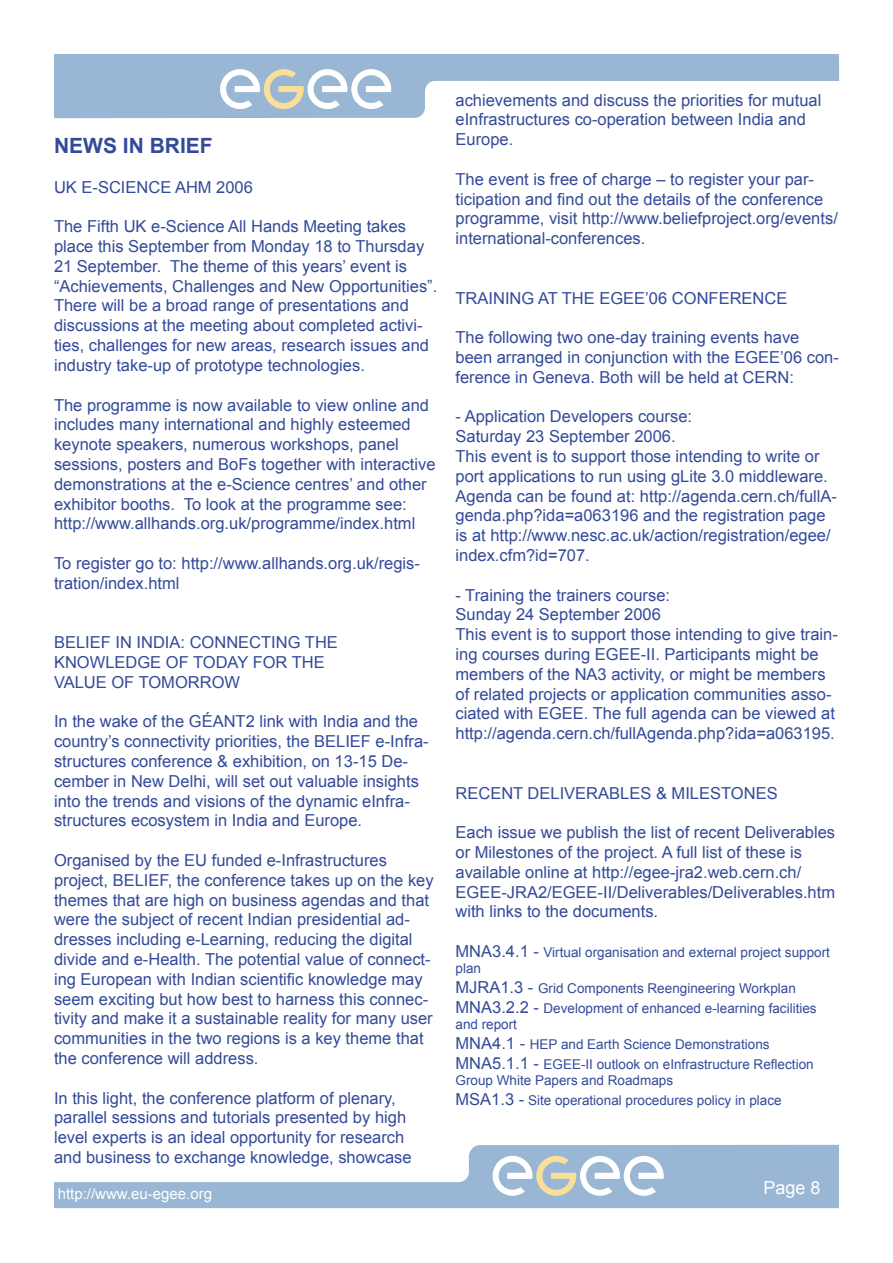
<style>
.page{position:relative;width:893px;height:1263px;background:#fff}
.page>*{position:absolute;margin:0;border:0;box-sizing:border-box;transform-origin:0 0}
.t1{font:700 21px "Arial";color:#334a99}
.t2{font:18px "Arial";color:#fff}
.t3{font:16.5px/19.8px "Arial";color:#334a99}
.t4{font:15px "Arial";color:#fff}
.t5{font:13.5px/19.8px "Arial";color:#334a99}
.s1{font-size:16.5px}
</style>
<div class="page">
<svg style="left:54px;top:1145px;width:785px;height:63px;fill:#99b7d5"></svg>
<svg style="left:54px;top:54px;width:785px;height:64px;fill:#99b7d5"></svg>
<svg style="left:493px;top:1156px;width:171px;height:40px"></svg>
<svg style="left:220px;top:69px;width:171px;height:40px"></svg>
<p class="t1" style="left:54px;top:132px;width:32px">NEWS</p>
<p class="t1" style="left:123px;top:132px;width:55px">IN BRIEF</p>
<p class="t3" style="left:54px;top:177px;width:67px">UK e-Science</p>
<p class="t3" style="left:175px;top:177px;width:79px">AHM 2006</p>
<p class="t3" style="left:54px;top:217px;width:385px">The Fifth UK e-Science All Hands Meeting takes place this September from Monday 18 to Thursday 21 September. The theme of this years’ event is “Achievements, Challenges and New Opportunities”.<br>There will be a broad range of presentations and discussions at the meeting about completed activi&shy;ties, challenges for new areas, research issues and industry take-up of prototype technologies.</p>
<p class="t3" style="left:54px;top:395px;width:383px">The programme is now available to view online and includes many international and highly esteemed keynote speakers, numerous workshops, panel sessions, posters and BoFs together with interactive demonstrations at the e-Science centres’ and other exhibitor booths. To look at the programme see: http://www.allhands.org.uk/programme/index.html</p>
<p class="t3" style="left:54px;top:553px;width:367px">To register go to: http://www.allhands.org.uk/regis&shy;tration/index.html</p>
<p class="t3" style="left:54px;top:633px;width:98px">BELIEF in India</p>
<p class="t3" style="left:181px;top:633px;width:33px">: Connecting</p>
<p class="t3" style="left:305px;top:633px;width:12px">the</p>
<p class="t3" style="left:54px;top:652px;width:13px">knowledge</p>
<p class="t3" style="left:166px;top:652px;width:40px">of toda</p>
<p class="t3" style="left:237px;top:652px;width:28px">y for</p>
<p class="t3" style="left:292px;top:652px;width:12px">the</p>
<p class="t3" style="left:54px;top:672px;width:12px">value</p>
<p class="t3" style="left:111px;top:672px;width:41px">of tomorrow</p>
<p class="t3" style="left:54px;top:712px;width:376px">In the wake of the GÉANT2 link with India and the country’s connectivity priorities, the BELIEF e-Infra&shy;structures conference &amp; exhibition, on 13-15 De&shy;cember in New Delhi, will set out valuable insights into the trends and visions of the dynamic eInfra&shy;structures ecosystem in India and Europe.</p>
<p class="t3" style="left:54px;top:850px;width:381px">Organised by the EU funded e-Infrastructures project, BELIEF, the conference takes up on the key themes that are high on business agendas and that were the subject of recent Indian presidential ad&shy;dresses including e-Learning, reducing the digital divide and e-Health. The potential value of connect&shy;ing European with Indian scientific knowledge may seem exciting but how best to harness this connec&shy;tivity and make it a sustainable reality for many user communities in the two regions is a key theme that the conference will address.</p>
<p class="t3" style="left:54px;top:1088px;width:359px">In this light, the conference platform of plenary, parallel sessions and tutorials presented by high level experts is an ideal opportunity for research and business to exchange knowledge, showcase</p>
<p class="t3" style="left:455px;top:90px;width:367px">achievements and discuss the priorities for mutual eInfrastructures co-operation between India and<br>Europe.</p>
<p class="t3" style="left:455px;top:169px;width:384px">The event is free of charge – to register your par&shy;ticipation and find out the details of the conference programme, visit http://www.beliefproject.org/events/ international-conferences.</p>
<p class="t3" style="left:455px;top:288px;width:21px">Training</p>
<p class="t3" style="left:538px;top:288px;width:36px">at the</p>
<p class="t3" style="left:599px;top:288px;width:85px">EGEE’06 conference</p>
<p class="t3" style="left:455px;top:328px;width:385px">The following two one-day training events have been arranged in conjunction with the EGEE’06 con&shy;ference in Geneva. Both will be held at CERN:</p>
<p class="t3" style="left:455px;top:407px;width:383px">- Application Developers course:<br>Saturday 23 September 2006.<br>This event is to support those intending to write or port applications to run using gLite 3.0 middleware.<br>Agenda can be found at: http://agenda.cern.ch/fullA&shy;genda.php?ida=a063196 and the registration page is at http://www.nesc.ac.uk/action/registration/egee/ index.cfm?id=707.</p>
<p class="t3" style="left:455px;top:585px;width:384px">- Training the trainers course:<br>Sunday 24 September 2006<br>This event is to support those intending to give train&shy;ing courses during EGEE-II. Participants might be members of the NA3 activity, or might be members of related projects or application communities asso&shy;ciated with EGEE. The full agenda can be viewed at http://agenda.cern.ch/fullAgenda.php?ida=a063195.</p>
<p class="t3" style="left:455px;top:783px;width:24px">Recent</p>
<p class="t3" style="left:528px;top:783px;width:23px">Deliverables</p>
<p class="t3" style="left:656px;top:783px;width:41px">&amp; Milestones</p>
<p class="t3" style="left:455px;top:823px;width:381px">Each issue we publish the list of recent Deliverables or Milestones of the project. A full list of these is available online at http://egee-jra2.web.cern.ch/ EGEE-JRA2/EGEE-II/Deliverables/Deliverables.htm with links to the documents.</p>
<p class="t5" style="left:455px;top:944px;width:376px;line-height:16.2px"><span class="s1">MNA3.4.1 -</span> Virtual organisation and external project support plan</p>
<p class="t5" style="left:455px;top:978px;width:363px"><span class="s1">MJRA1.3 -</span> Grid Components Reengineering Workplan<br><span class="s1">MNA3.2.2 -</span> Development of enhanced e-learning facilities</p>
<p class="t5" style="left:455px;top:1014px;width:360px">and report<br><span class="s1">MNA4.1 -</span> HEP and Earth Science Demonstrations<br><span class="s1">MNA5.1.1 -</span> EGEE-II outlook on eInfrastructure Reflection</p>
<p class="t5" style="left:455px;top:1070px;width:328px">Group White Papers and Roadmaps<br><span class="s1">MSA1.3 -</span> Site operational procedures policy in place</p>
<p class="t4" style="left:58px;top:1184px;width:156px">http://www.eu-egee.org</p>
<p class="t2" style="left:763px;top:1176px;width:44px">Page</p>
</div>
